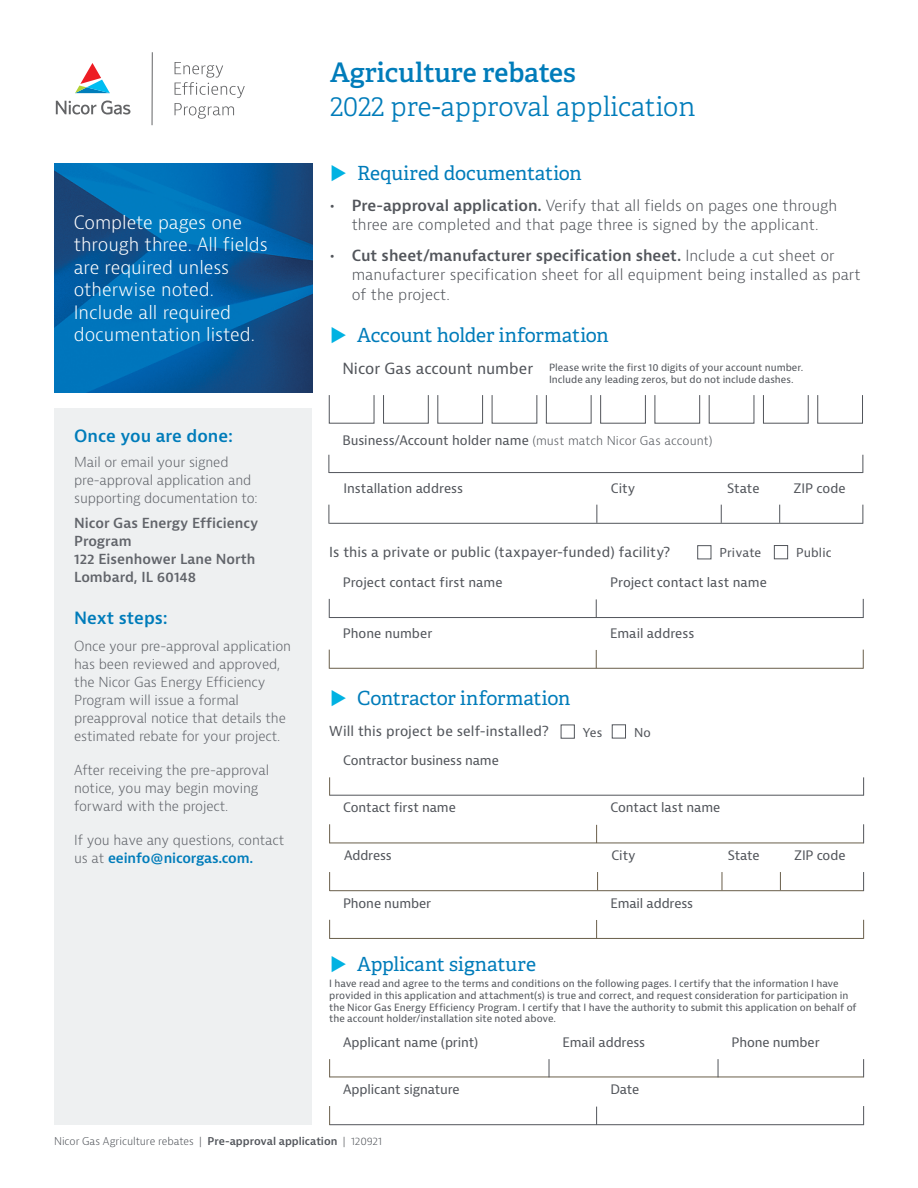
<style>
.page{position:relative;width:918px;height:1188px;background:#fff}
.page>*{position:absolute;margin:0;border:0;box-sizing:border-box;transform-origin:0 0}
.t1{font:300 27px "Adelle";color:#007cba}
.t2{font:600 27px "Adelle";letter-spacing:-.005em;color:#007cba}
.t3{font:19.5px "Adelle";letter-spacing:-.005em;color:#007cba}
.t4{font:300 18px/22.5px "Bernina Sans";color:#fff}
.t5{font:600 16.5px "Bernina Sans";color:#007cba}
.t6{font:300 15px/19.5px "Bernina Sans";color:#52555b;text-align:center}
.t7{font:15px "Bernina Sans";color:#52555b}
.t8{font:300 13.5px/18px "Bernina Sans";letter-spacing:-.01em;color:#61646a}
.t9{font:13.5px "Bernina Sans";letter-spacing:.005em;color:#52555b}
.t10{font:600 13.5px/18px "Bernina Sans";color:#61646a}
.t11{font:12.75px "Bernina Sans";letter-spacing:-.005em;color:#52555b}
.t12{font:12px "Bernina Sans";letter-spacing:.01em;color:#52555b}
.t13{font:300 10.5px "Bernina Sans";letter-spacing:-.005em;color:#52555b}
.t14{font:9.75px/11.7px "Bernina Sans";color:#52555b}
.s1{font-weight:600;color:#007cba}
.s2{font-weight:600}
.s3{font-weight:300;font-size:12px}
</style>
<div class="page">
<div style="left:54px;top:409px;width:258px;height:716px;background:#eef0f1"></div>
<img style="left:54px;top:163px;width:258px;height:229px">
<hr style="left:330px;top:795px;width:534px;height:1px;background:#52555b">
<svg style="left:329px;top:777px;width:1px;height:19px"></svg>
<svg style="left:863px;top:777px;width:1px;height:19px"></svg>
<hr style="left:330px;top:843px;width:534px;height:1px;background:#695e4a">
<svg style="left:329px;top:824px;width:1px;height:19px"></svg>
<svg style="left:863px;top:824px;width:1px;height:19px"></svg>
<svg style="left:596px;top:825px;width:1px;height:18px"></svg>
<hr style="left:330px;top:1124px;width:534px;height:1px;background:#52555b">
<svg style="left:329px;top:1106px;width:1px;height:19px"></svg>
<svg style="left:863px;top:1106px;width:1px;height:18px"></svg>
<svg style="left:596px;top:1107px;width:1px;height:17px"></svg>
<hr style="left:330px;top:938px;width:534px;height:1px;background:#695e4a">
<svg style="left:329px;top:920px;width:1px;height:19px"></svg>
<svg style="left:863px;top:920px;width:1px;height:19px"></svg>
<svg style="left:596px;top:920px;width:1px;height:18px"></svg>
<hr style="left:330px;top:890px;width:534px;height:1px;background:#695e4a">
<svg style="left:329px;top:872px;width:1px;height:19px"></svg>
<svg style="left:863px;top:872px;width:1px;height:19px"></svg>
<svg style="left:597px;top:872px;width:1px;height:18px"></svg>
<svg style="left:722px;top:872px;width:1px;height:18px"></svg>
<svg style="left:780px;top:872px;width:1px;height:18px"></svg>
<div style="left:561px;top:725px;width:14px;height:14px;border:1px solid #52555b"></div>
<div style="left:612px;top:724px;width:14px;height:14px;border:1px solid #52555b"></div>
<div style="left:329px;top:395px;width:45px;height:29px;border:1px solid #52555b"></div>
<div style="left:437px;top:395px;width:46px;height:29px;border:1px solid #52555b"></div>
<div style="left:546px;top:395px;width:46px;height:29px;border:1px solid #52555b"></div>
<div style="left:383px;top:395px;width:46px;height:29px;border:1px solid #52555b"></div>
<div style="left:492px;top:395px;width:45px;height:29px;border:1px solid #52555b"></div>
<div style="left:655px;top:395px;width:45px;height:29px;border:1px solid #52555b"></div>
<div style="left:763px;top:395px;width:46px;height:29px;border:1px solid #52555b"></div>
<div style="left:600px;top:395px;width:46px;height:29px;border:1px solid #52555b"></div>
<div style="left:709px;top:395px;width:45px;height:29px;border:1px solid #52555b"></div>
<div style="left:817px;top:395px;width:46px;height:29px;border:1px solid #52555b"></div>
<hr style="left:329px;top:472px;width:534px;height:1px;background:#52555b">
<svg style="left:329px;top:455px;width:1px;height:17px"></svg>
<svg style="left:863px;top:455px;width:1px;height:18px"></svg>
<hr style="left:329px;top:617px;width:534px;height:1px;background:#52555b">
<svg style="left:329px;top:599px;width:1px;height:19px"></svg>
<svg style="left:863px;top:599px;width:1px;height:19px"></svg>
<svg style="left:596px;top:599px;width:1px;height:18px"></svg>
<hr style="left:329px;top:668px;width:534px;height:1px;background:#695e4a">
<svg style="left:329px;top:650px;width:1px;height:19px"></svg>
<svg style="left:863px;top:650px;width:1px;height:19px"></svg>
<svg style="left:596px;top:650px;width:1px;height:18px"></svg>
<hr style="left:329px;top:523px;width:534px;height:1px;background:#52555b">
<svg style="left:329px;top:505px;width:1px;height:19px"></svg>
<svg style="left:863px;top:505px;width:1px;height:19px"></svg>
<svg style="left:596px;top:505px;width:1px;height:18px"></svg>
<svg style="left:721px;top:505px;width:1px;height:18px"></svg>
<svg style="left:779px;top:505px;width:1px;height:18px"></svg>
<div style="left:697px;top:545px;width:14px;height:14px;border:1px solid #52555b"></div>
<div style="left:774px;top:545px;width:14px;height:14px;border:1px solid #52555b"></div>
<svg style="left:175px;top:62px;width:70px;height:57px"></svg>
<hr style="left:152px;top:52px;width:1px;height:73px;background:#636466">
<svg style="left:75px;top:63px;width:35px;height:30px"></svg>
<svg style="left:56px;top:101px;width:74px;height:14px"></svg>
<hr style="left:330px;top:1077px;width:534px;height:1px;background:#695e4a">
<svg style="left:329px;top:1059px;width:1px;height:18px"></svg>
<svg style="left:863px;top:1059px;width:1px;height:18px"></svg>
<svg style="left:549px;top:1059px;width:1px;height:18px"></svg>
<svg style="left:718px;top:1059px;width:1px;height:18px"></svg>
<h3 class="t4" style="left:74px;top:211px;width:196px">Complete pages one through three. All fields are required unless otherwise noted.<br>Include all required documentation listed.</h3>
<h3 class="t5" style="left:74px;top:426px;width:160px">Once you are done:</h3>
<h3 class="t8" style="left:74px;top:454px;width:185px">Mail or email your signed pre-approval application and supporting documentation to:</h3>
<h3 class="t10" style="left:74px;top:514px;width:186px">Nicor Gas Energy Efficiency<br>Program<br>122 Eisenhower Lane North<br>Lombard, IL 60148</h3>
<h3 class="t5" style="left:74px;top:607px;width:95px">Next steps:</h3>
<h3 class="t8" style="left:74px;top:637px;width:218px">Once your pre-approval application has been reviewed and approved, the Nicor Gas Energy Efficiency Program will issue a formal preapproval notice that details the estimated rebate for your project.</h3>
<h3 class="t8" style="left:74px;top:761px;width:196px">After receiving the pre-approval notice, you may begin moving forward with the project.</h3>
<h3 class="t8" style="left:74px;top:831px;width:212px">If you have any questions, contact us at <span class="s1">eeinfo@nicorgas.com.</span></h3>
<h1 class="t2" style="left:330px;top:55px;width:247px">Agriculture rebates</h1>
<h1 class="t1" style="left:330px;top:90px;width:367px">2022 pre-approval application</h1>
<h2 class="t3" style="left:357px;top:161px;width:226px">Required documentation</h2>
<h3 class="t6" style="left:330px;top:196px;width:509px"><span class="s2">• Pre-approval application.</span> Verify that all fields on pages one through three are completed and that page three is signed by the applicant.</h3>
<h3 class="t6" style="left:352px;top:246px;width:510px;text-align:left;text-indent:-22px"><span class="s2">• Cut sheet/manufacturer specification sheet.</span> Include a cut sheet or manufacturer specification sheet for all equipment being installed as part of the project.</h3>
<h2 class="t3" style="left:357px;top:323px;width:253px">Account holder information</h2>
<h3 class="t7" style="left:342px;top:359px;width:192px">Nicor Gas account number</h3>
<p class="t14" style="left:549px;top:362px;width:256px">Please write the first 10 digits of your account number.<br>Include any leading zeros, but do not include dashes.</p>
<h3 class="t11" style="left:342px;top:432px;width:372px">Business/Account holder name <span class="s3">(must match Nicor Gas account)</span></h3>
<h3 class="t11" style="left:343px;top:480px;width:121px">Installation address</h3>
<h3 class="t11" style="left:611px;top:480px;width:26px">City</h3>
<h3 class="t11" style="left:727px;top:480px;width:34px">State</h3>
<h3 class="t11" style="left:794px;top:480px;width:54px">ZIP code</h3>
<h3 class="t9" style="left:329px;top:543px;width:343px">Is this a private or public (taxpayer-funded) facility?</h3>
<p class="t12" style="left:720px;top:545px;width:43px">Private</p>
<p class="t12" style="left:796px;top:545px;width:37px">Public</p>
<h3 class="t11" style="left:343px;top:574px;width:161px">Project contact first name</h3>
<h3 class="t11" style="left:610px;top:574px;width:158px">Project contact last name</h3>
<h3 class="t11" style="left:343px;top:625px;width:91px">Phone number</h3>
<h3 class="t11" style="left:610px;top:625px;width:86px">Email address</h3>
<h2 class="t3" style="left:357px;top:686px;width:215px">Contractor information</h2>
<h3 class="t9" style="left:329px;top:722px;width:221px">Will this project be self-installed?</h3>
<p class="t12" style="left:583px;top:724px;width:21px">Yes</p>
<p class="t12" style="left:634px;top:724px;width:18px">No</p>
<h3 class="t11" style="left:343px;top:752px;width:157px">Contractor business name</h3>
<h3 class="t11" style="left:343px;top:800px;width:114px">Contact first name</h3>
<h3 class="t11" style="left:610px;top:800px;width:111px">Contact last name</h3>
<h3 class="t11" style="left:344px;top:847px;width:49px">Address</h3>
<h3 class="t11" style="left:611px;top:847px;width:26px">City</h3>
<h3 class="t11" style="left:728px;top:847px;width:33px">State</h3>
<h3 class="t11" style="left:794px;top:847px;width:53px">ZIP code</h3>
<h3 class="t11" style="left:343px;top:895px;width:90px">Phone number</h3>
<h3 class="t11" style="left:610px;top:895px;width:84px">Email address</h3>
<h2 class="t3" style="left:357px;top:952px;width:180px">Applicant signature</h2>
<p class="t14" style="left:329px;top:978px;width:529px">I have read and agree to the terms and conditions on the following pages. I certify that the information I have provided in this application and attachment(s) is true and correct, and request consideration for participation in the Nicor Gas Energy Efficiency Program. I certify that I have the authority to submit this application on behalf of the account holder/installation site noted above.</p>
<h3 class="t11" style="left:343px;top:1034px;width:137px">Applicant name (print)</h3>
<h3 class="t11" style="left:563px;top:1034px;width:84px">Email address</h3>
<h3 class="t11" style="left:732px;top:1034px;width:90px">Phone number</h3>
<h3 class="t11" style="left:343px;top:1081px;width:118px">Applicant signature</h3>
<h3 class="t11" style="left:610px;top:1081px;width:30px">Date</h3>
<p class="t13" style="left:54px;top:1134px;width:329px">Nicor Gas Agriculture rebates | <span class="s2">Pre-approval application</span> | 120921</p>
</div>
